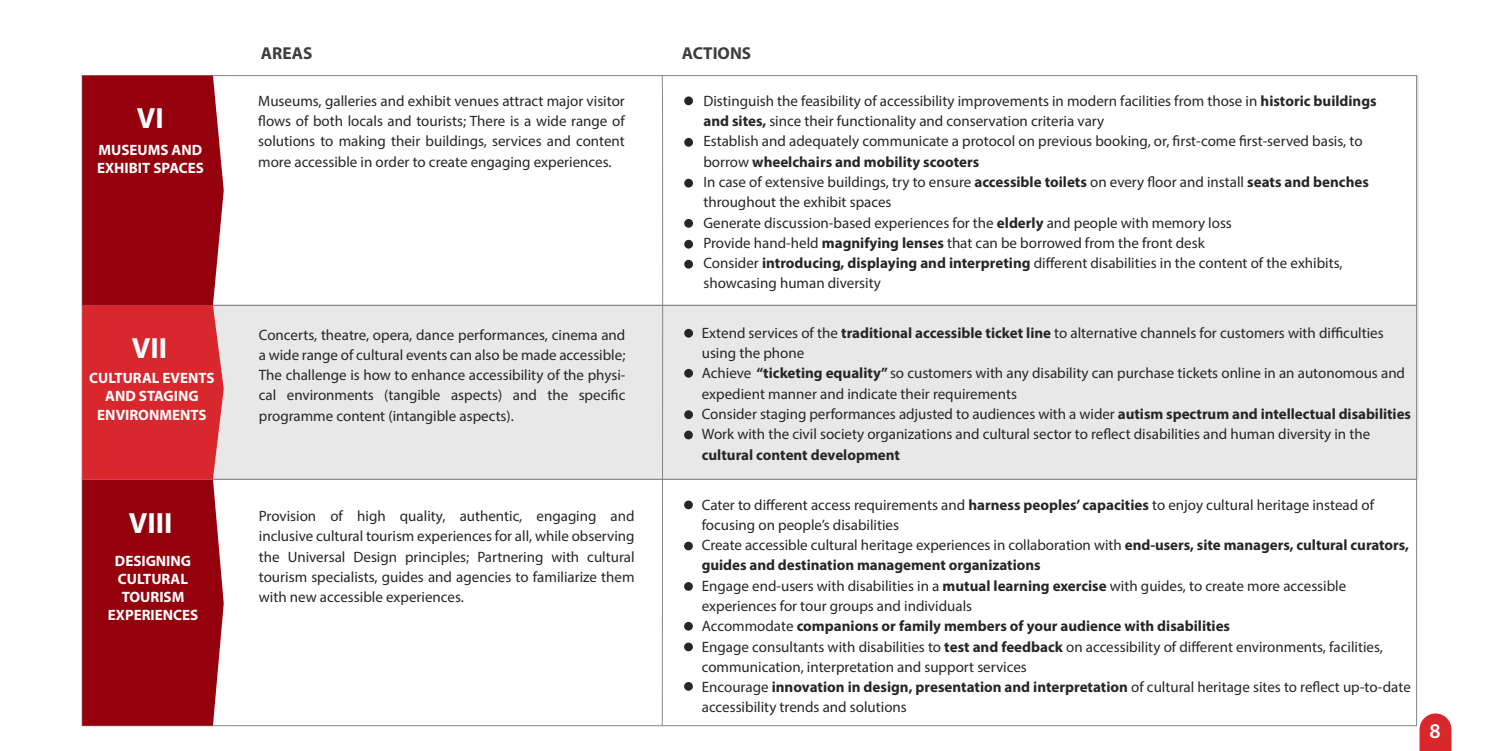
<style>
.page{position:relative;width:1500px;height:751px;background:#fff}
.page>*{position:absolute;margin:0;border:0;box-sizing:border-box;transform-origin:0 0}
.t1{font:700 29.25px "Myriad Pro";color:#fff}
.t2{font:600 20.85px "Myriad Pro";color:#fff}
.t3{font:700 17.25px "Myriad Pro";color:#3d3d3d}
.t4{font:15px/20.2px "Myriad Pro";color:#252626}
.t5{font:700 15px/20.2px "Myriad Pro";color:#252626}
.t6{font:700 15px/18px "Myriad Pro";color:#fff;text-align:center}
.s1{font-weight:700}
.s2{font-weight:400}
</style>
<div class="page">
<div style="left:82px;top:478px;width:1335px;height:247px;background:#fff;border:1px solid #878686"></div>
<div style="left:190px;top:75px;width:1228px;height:404px;background:#e8e8e8"></div>
<div style="left:82px;top:75px;width:1335px;height:230px;background:#fff;border:1px solid #878686"></div>
<svg style="left:661px;top:75px;width:2px;height:650px"></svg>
<div style="left:82px;top:305px;width:1335px;height:174px;border:1px solid #878686"></div>
<div style="left:684px;top:368px;width:9px;height:9px;background:#252626;border-radius:50%"></div>
<div style="left:684px;top:410px;width:9px;height:9px;background:#252626;border-radius:50%"></div>
<div style="left:684px;top:328px;width:9px;height:9px;background:#252626;border-radius:50%"></div>
<div style="left:684px;top:430px;width:9px;height:9px;background:#252626;border-radius:50%"></div>
<svg style="left:82px;top:75px;width:142px;height:650px;background:#a9141e"></svg>
<div style="left:684px;top:96px;width:9px;height:9px;background:#252626;border-radius:50%"></div>
<div style="left:684px;top:138px;width:9px;height:9px;background:#252626;border-radius:50%"></div>
<div style="left:684px;top:179px;width:9px;height:8px;background:#252626;border-radius:50%"></div>
<div style="left:684px;top:219px;width:9px;height:8px;background:#252626;border-radius:50%"></div>
<div style="left:684px;top:240px;width:9px;height:8px;background:#252626;border-radius:50%"></div>
<div style="left:684px;top:260px;width:9px;height:8px;background:#252626;border-radius:50%"></div>
<div style="left:684px;top:500px;width:9px;height:9px;background:#252626;border-radius:50%"></div>
<div style="left:684px;top:541px;width:9px;height:9px;background:#252626;border-radius:50%"></div>
<svg style="left:684px;top:581px;width:9px;height:9px"></svg>
<div style="left:684px;top:621px;width:9px;height:9px;background:#252626;border-radius:50%"></div>
<div style="left:684px;top:642px;width:9px;height:8px;background:#252626;border-radius:50%"></div>
<svg style="left:684px;top:681px;width:9px;height:9px"></svg>
<svg style="left:1420px;top:713px;width:31px;height:37px"></svg>
<p class="t1" style="left:137px;top:99px;width:28px">VI</p>
<p class="t6" style="left:97px;top:140px;width:108px;text-align:left">MUSEUMS AND<br>EXHIBIT SPACES</p>
<p class="t1" style="left:132px;top:328px;width:37px">VII</p>
<p class="t6" style="left:89px;top:368px;width:127px">CULTURAL EVENTS<br>AND STAGING<br>ENVIRONMENTS</p>
<p class="t1" style="left:129px;top:504px;width:45px">VIII</p>
<p class="t6" style="left:108px;top:550px;width:92px">DESIGNING<br>CULTURAL<br>TOURISM<br>EXPERIENCES</p>
<p class="t3" style="left:261px;top:42px;width:53px">AREAS</p>
<p class="t4" style="left:258px;top:90px;width:368px;text-align:justify">Museums, galleries and exhibit venues attract major visitor ˝ows of both locals and tourists; There is a wide range of solutions to making their buildings, services and content more accessible in order to create engaging experiences.</p>
<p class="t3" style="left:682px;top:42px;width:71px">ACTIONS</p>
<p class="t4" style="left:703px;top:90px;width:675px">Distinguish the feasibility of accessibility improvements in modern facilities from those in <span class="s1">historic buildings and sites,</span> since their functionality and conservation criteria vary</p>
<p class="t4" style="left:703px;top:131px;width:661px">Establish and adequately communicate a protocol on previous booking, or, ÿrst-come ÿrst-served basis, to borrow <span class="s1">wheelchairs and mobility scooters</span></p>
<p class="t4" style="left:703px;top:171px;width:667px">In case of extensive buildings, try to ensure <span class="s1">accessible toilets</span> on every ˝oor and install <span class="s1">seats and benches </span>throughout the exhibit spaces</p>
<p class="t4" style="left:703px;top:212px;width:530px">Generate discussion-based experiences for the <span class="s1">elderly</span> and people with memory loss</p>
<p class="t4" style="left:703px;top:232px;width:503px">Provide hand-held <span class="s1">magnifying lenses</span> that can be borrowed from the front desk</p>
<p class="t4" style="left:703px;top:252px;width:641px">Consider <span class="s1">introducing, displaying and interpreting</span> di°erent disabilities in the content of the exhibits, showcasing human diversity</p>
<p class="t4" style="left:259px;top:324px;width:368px;text-align:justify">Concerts, theatre, opera, dance performances, cinema and a wide range of cultural events can also be made accessible; The challenge is how to enhance accessibility of the physi&shy;cal environments (tangible aspects) and the speciÿc programme content (intangible aspects).</p>
<p class="t4" style="left:702px;top:322px;width:683px">Extend services of the <span class="s1">traditional accessible ticket line</span> to alternative channels for customers with di˛culties</p>
<p class="t4" style="left:702px;top:342px;width:104px">using the phone</p>
<p class="t4" style="left:702px;top:363px;width:705px">Achieve <span class="s1">“ticketing equality”</span> so customers with any disability can purchase tickets online in an autonomous and</p>
<p class="t4" style="left:702px;top:383px;width:317px">expedient manner and indicate their requirements</p>
<p class="t4" style="left:702px;top:403px;width:711px">Consider staging performances adjusted to audiences with a wider <span class="s1">autism spectrum and intellectual disabilities</span></p>
<p class="t4" style="left:702px;top:423px;width:670px">Work with the civil society organizations and cultural sector to re˝ect disabilities and human diversity in the</p>
<p class="t5" style="left:702px;top:443px;width:200px">cultural content development</p>
<p class="t4" style="left:259px;top:505px;width:377px;text-align:justify">Provision of high quality, authentic, engaging and inclusive cultural tourism experiences for all, while observing the Universal Design principles; Partnering with cultural tourism specialists, guides and agencies to familiarize them with new accessible experiences.</p>
<p class="t4" style="left:702px;top:494px;width:674px">Cater to di°erent access requirements and <span class="s1">harness peoples’ capacities</span> to enjoy cultural heritage instead of focusing on people’s disabilities</p>
<p class="t5" style="left:702px;top:534px;width:709px"><span class="s2">Create accessible cultural heritage experiences in collaboration with</span> end-users, site managers, cultural curators, guides and destination management organizations</p>
<p class="t4" style="left:702px;top:575px;width:646px">Engage end-users with disabilities in a <span class="s1">mutual learning exercise</span> with guides, to create more accessible experiences for tour groups and individuals</p>
<p class="t5" style="left:702px;top:615px;width:530px"><span class="s2">Accommodate</span> companions or family members of your audience with disabilities</p>
<p class="t4" style="left:702px;top:635px;width:683px">Engage consultants with disabilities to <span class="s1">test and feedback</span> on accessibility of di°erent environments, facilities, communication, interpretation and support services</p>
<p class="t4" style="left:702px;top:676px;width:711px">Encourage <span class="s1">innovation in design, presentation and interpretation</span> of cultural heritage sites to re˝ect up-to-date accessibility trends and solutions</p>
<p class="t2" style="left:1429px;top:717px;width:13px">8</p>
</div>
